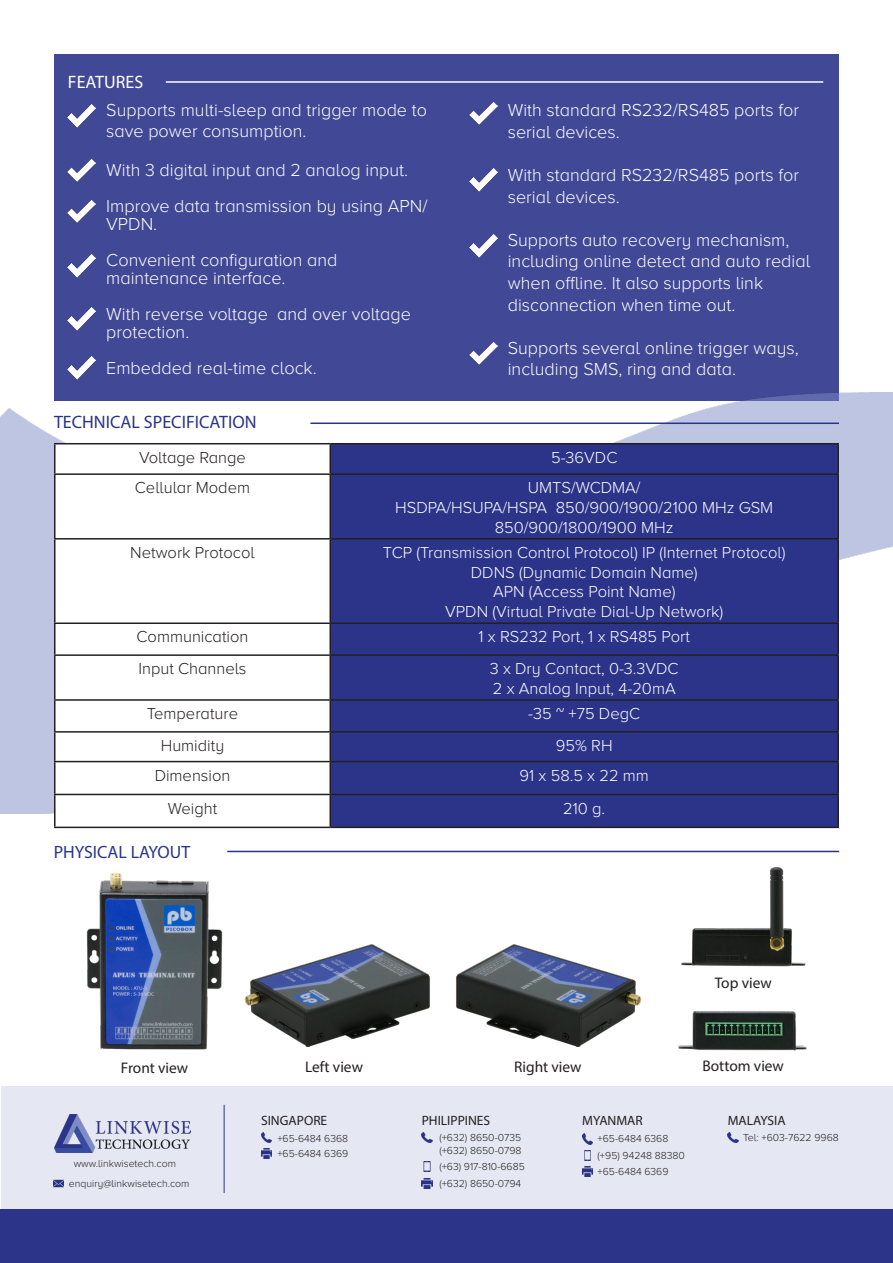
<style>
.page{position:relative;width:893px;height:1263px;background:#fff}
.page>*{position:absolute;margin:0;border:0;box-sizing:border-box;transform-origin:0 0}
.t1{font:300 18px/21.6px "Proxima Nova A";color:#fff}
.t2{font:18px "Myriad Pro";color:#2c348a}
.t3{font:18px "Myriad Pro";color:#fff}
.t4{font:17.85px "Myriad Pro";color:#2c348a}
.t5{font:300 16.5px/19.8px "Proxima Nova A";color:#fff;text-align:center}
.t6{font:300 16.5px "Proxima Nova A";color:#231f20}
.t7{font:15.45px "Myriad Pro";color:#231f20}
.t8{font:13.5px "Myriad Pro";color:#231f20}
.t9{font:300 10.5px "Proxima Nova A";color:#231f20}
</style>
<div class="page">
<div style="left:54px;top:54px;width:785px;height:346px;background:#414895"></div>
<img style="left:67px;top:104px;width:28px;height:23px">
<img style="left:67px;top:159px;width:28px;height:23px">
<img style="left:67px;top:200px;width:28px;height:23px">
<img style="left:67px;top:254px;width:28px;height:24px">
<img style="left:67px;top:307px;width:28px;height:24px">
<img style="left:67px;top:356px;width:28px;height:24px">
<img style="left:469px;top:102px;width:28px;height:23px">
<img style="left:469px;top:168px;width:28px;height:24px">
<img style="left:469px;top:234px;width:28px;height:23px">
<img style="left:469px;top:342px;width:28px;height:23px">
<hr style="left:166px;top:81px;width:657px;height:2px;background:#fff">
<img style="left:1px;top:392px;width:892px;height:421px">
<div style="left:1px;top:1086px;width:891px;height:176px;background:#e5e8f3"></div>
<svg style="left:261px;top:1132px;width:10px;height:10px"></svg>
<svg style="left:261px;top:1148px;width:10px;height:11px"></svg>
<svg style="left:728px;top:1132px;width:10px;height:10px"></svg>
<svg style="left:54px;top:1179px;width:10px;height:9px"></svg>
<svg style="left:582px;top:1134px;width:11px;height:10px"></svg>
<svg style="left:584px;top:1150px;width:7px;height:10px"></svg>
<svg style="left:582px;top:1166px;width:11px;height:11px"></svg>
<svg style="left:422px;top:1132px;width:10px;height:11px"></svg>
<svg style="left:423px;top:1161px;width:8px;height:11px"></svg>
<svg style="left:422px;top:1178px;width:10px;height:11px"></svg>
<img style="left:54px;top:1115px;width:137px;height:37px">
<div style="left:1px;top:1210px;width:891px;height:52px;background:#2c348a"></div>
<div style="left:0;top:1209px;width:893px;height:54px;border:2px solid #2c348a"></div>
<hr style="left:224px;top:1105px;width:1px;height:88px;background:#2c348a">
<svg style="left:56px;top:444px;width:273px;height:383px"></svg>
<div style="left:331px;top:444px;width:506px;height:383px;background:#2c348a"></div>
<hr style="left:54px;top:443px;width:276px;height:1px;background:#231f20">
<hr style="left:54px;top:444px;width:2px;height:29px;background:#231f20">
<hr style="left:330px;top:443px;width:509px;height:1px;background:#231f20">
<hr style="left:329px;top:444px;width:2px;height:29px;background:#231f20">
<hr style="left:837px;top:444px;width:2px;height:29px;background:#231f20">
<hr style="left:54px;top:473px;width:276px;height:2px;background:#231f20">
<hr style="left:54px;top:475px;width:2px;height:63px;background:#231f20">
<hr style="left:330px;top:473px;width:509px;height:2px;background:#231f20">
<hr style="left:329px;top:475px;width:2px;height:63px;background:#231f20">
<hr style="left:837px;top:475px;width:2px;height:63px;background:#231f20">
<hr style="left:54px;top:538px;width:276px;height:1px;background:#231f20">
<hr style="left:54px;top:539px;width:2px;height:83px;background:#231f20">
<hr style="left:330px;top:538px;width:509px;height:1px;background:#231f20">
<hr style="left:329px;top:539px;width:2px;height:83px;background:#231f20">
<hr style="left:837px;top:539px;width:2px;height:83px;background:#231f20">
<hr style="left:54px;top:622px;width:276px;height:2px;background:#231f20">
<hr style="left:54px;top:624px;width:2px;height:30px;background:#231f20">
<hr style="left:330px;top:622px;width:509px;height:2px;background:#231f20">
<hr style="left:329px;top:624px;width:2px;height:30px;background:#231f20">
<hr style="left:837px;top:624px;width:2px;height:30px;background:#231f20">
<hr style="left:54px;top:654px;width:276px;height:2px;background:#231f20">
<hr style="left:54px;top:656px;width:2px;height:43px;background:#231f20">
<hr style="left:330px;top:654px;width:509px;height:2px;background:#231f20">
<hr style="left:329px;top:656px;width:2px;height:43px;background:#231f20">
<hr style="left:837px;top:656px;width:2px;height:43px;background:#231f20">
<hr style="left:54px;top:699px;width:276px;height:2px;background:#231f20">
<hr style="left:54px;top:701px;width:2px;height:30px;background:#231f20">
<hr style="left:330px;top:699px;width:509px;height:2px;background:#231f20">
<hr style="left:329px;top:701px;width:2px;height:30px;background:#231f20">
<hr style="left:837px;top:701px;width:2px;height:30px;background:#231f20">
<hr style="left:54px;top:731px;width:276px;height:2px;background:#231f20">
<hr style="left:54px;top:733px;width:2px;height:28px;background:#231f20">
<hr style="left:330px;top:731px;width:509px;height:2px;background:#231f20">
<hr style="left:329px;top:733px;width:2px;height:28px;background:#231f20">
<hr style="left:837px;top:733px;width:2px;height:28px;background:#231f20">
<hr style="left:54px;top:761px;width:276px;height:1px;background:#231f20">
<hr style="left:54px;top:762px;width:2px;height:32px;background:#231f20">
<hr style="left:330px;top:761px;width:509px;height:1px;background:#231f20">
<hr style="left:329px;top:762px;width:2px;height:32px;background:#231f20">
<hr style="left:837px;top:762px;width:2px;height:32px;background:#231f20">
<hr style="left:54px;top:794px;width:276px;height:1px;background:#231f20">
<hr style="left:54px;top:795px;width:2px;height:32px;background:#231f20">
<hr style="left:330px;top:794px;width:509px;height:1px;background:#231f20">
<hr style="left:329px;top:795px;width:2px;height:32px;background:#231f20">
<hr style="left:837px;top:795px;width:2px;height:32px;background:#231f20">
<hr style="left:54px;top:827px;width:276px;height:1px;background:#231f20">
<hr style="left:330px;top:827px;width:509px;height:1px;background:#231f20">
<hr style="left:227px;top:851px;width:612px;height:1px;background:#2c348a">
<img style="left:244px;top:944px;width:186px;height:103px">
<img style="left:456px;top:944px;width:186px;height:103px">
<img style="left:86px;top:873px;width:137px;height:177px">
<img style="left:678px;top:1011px;width:129px;height:40px">
<img style="left:681px;top:866px;width:125px;height:101px">
<hr style="left:310px;top:422px;width:529px;height:2px;background:#2c348a">
<p class="t3" style="left:68px;top:71px;width:77px">FEATURES</p>
<p class="t1" style="left:106px;top:99px;width:322px;line-height:21px">Supports multi-sleep and trigger mode to save power consumption.</p>
<p class="t1" style="left:106px;top:159px;width:303px">With 3 digital input and 2 analog input.</p>
<p class="t1" style="left:106px;top:197px;width:323px;line-height:18px">Improve data transmission by using APN/<br>VPDN.</p>
<p class="t1" style="left:106px;top:249px;width:233px">Convenient configuration and</p>
<p class="t1" style="left:106px;top:267px;width:181px">maintenance interface.</p>
<p class="t1" style="left:106px;top:305px;width:306px;line-height:18px">With reverse voltage and over voltage protection.</p>
<p class="t1" style="left:106px;top:357px;width:212px">Embedded real-time clock.</p>
<p class="t2" style="left:54px;top:411px;width:204px">TECHNICAL SPECIFICATION</p>
<p class="t1" style="left:508px;top:99px;width:293px">With standard RS232/RS485 ports for serial devices.</p>
<p class="t1" style="left:508px;top:164px;width:293px">With standard RS232/RS485 ports for serial devices.</p>
<p class="t1" style="left:508px;top:229px;width:304px">Supports auto recovery mechanism, including online detect and auto redial when offline. It also supports link disconnection when time out.</p>
<p class="t1" style="left:508px;top:337px;width:292px">Supports several online trigger ways, including SMS, ring and data.</p>
<p class="t6" style="left:139px;top:448px;width:108px">Voltage Range</p>
<p class="t5" style="left:551px;top:447px;width:68px">5-36VDC</p>
<p class="t6" style="left:135px;top:479px;width:117px">Cellular Modem</p>
<p class="t5" style="left:528px;top:478px;width:114px">UMTS/WCDMA/</p>
<p class="t5" style="left:395px;top:497px;width:380px">HSDPA/HSUPA/HSPA 850/900/1900/2100 MHz GSM<br>850/900/1800/1900 MHz</p>
<p class="t6" style="left:130px;top:543px;width:126px">Network Protocol</p>
<p class="t5" style="left:383px;top:542px;width:404px">TCP (Transmission Control Protocol) IP (Internet Protocol)</p>
<p class="t5" style="left:471px;top:562px;width:228px">DDNS (Dynamic Domain Name)</p>
<p class="t5" style="left:493px;top:582px;width:184px">APN (Access Point Name)</p>
<p class="t5" style="left:445px;top:602px;width:280px">VPDN (Virtual Private Dial-Up Network)</p>
<p class="t6" style="left:137px;top:628px;width:113px">Communication</p>
<p class="t5" style="left:479px;top:627px;width:213px">1 x RS232 Port, 1 x RS485 Port</p>
<p class="t6" style="left:138px;top:660px;width:110px">Input Channels</p>
<p class="t5" style="left:490px;top:659px;width:190px">3 x Dry Contact, 0-3.3VDC</p>
<p class="t5" style="left:493px;top:678px;width:184px">2 x Analog Input, 4-20mA</p>
<p class="t6" style="left:147px;top:704px;width:93px">Temperature</p>
<p class="t5" style="left:528px;top:703px;width:113px">-35 ~ +75 DegC</p>
<p class="t6" style="left:161px;top:736px;width:65px">Humidity</p>
<p class="t5" style="left:556px;top:735px;width:58px">95% RH</p>
<p class="t6" style="left:155px;top:766px;width:77px">Dimension</p>
<p class="t5" style="left:520px;top:765px;width:131px">91 x 58.5 x 22 mm</p>
<p class="t6" style="left:168px;top:799px;width:51px">Weight</p>
<p class="t5" style="left:563px;top:798px;width:44px">210 g.</p>
<p class="t4" style="left:54px;top:841px;width:138px">PHYSICAL LAYOUT</p>
<p class="t7" style="left:715px;top:973px;width:59px">Top view</p>
<p class="t7" style="left:121px;top:1058px;width:69px">Front view</p>
<p class="t7" style="left:305px;top:1057px;width:59px">Left view</p>
<p class="t7" style="left:514px;top:1057px;width:69px">Right view</p>
<p class="t7" style="left:702px;top:1056px;width:83px">Bottom view</p>
<p class="t9" style="left:74px;top:1158px;width:104px">www.linkwisetech.com</p>
<p class="t9" style="left:69px;top:1177px;width:122px">enquiry@linkwisetech.com</p>
<p class="t8" style="left:261px;top:1112px;width:68px">SINGAPORE</p>
<p class="t9" style="left:277px;top:1132px;width:72px">+65-6484 6368</p>
<p class="t9" style="left:277px;top:1147px;width:72px">+65-6484 6369</p>
<p class="t8" style="left:422px;top:1112px;width:70px">PHILIPPINES</p>
<p class="t9" style="left:439px;top:1131px;width:83px">(+632) 8650-0735</p>
<p class="t9" style="left:439px;top:1144px;width:84px">(+632) 8650-0798</p>
<p class="t9" style="left:439px;top:1161px;width:87px">(+63) 917-810-6685</p>
<p class="t9" style="left:439px;top:1177px;width:83px">(+632) 8650-0794</p>
<p class="t8" style="left:582px;top:1112px;width:62px">MYANMAR</p>
<p class="t9" style="left:598px;top:1133px;width:72px">+65-6484 6368</p>
<p class="t9" style="left:598px;top:1149px;width:89px">(+95) 94248 88380</p>
<p class="t9" style="left:598px;top:1166px;width:72px">+65-6484 6369</p>
<p class="t8" style="left:728px;top:1112px;width:59px">MALAYSIA</p>
<p class="t9" style="left:743px;top:1131px;width:97px">Tel: +603-7622 9968</p>
</div>
